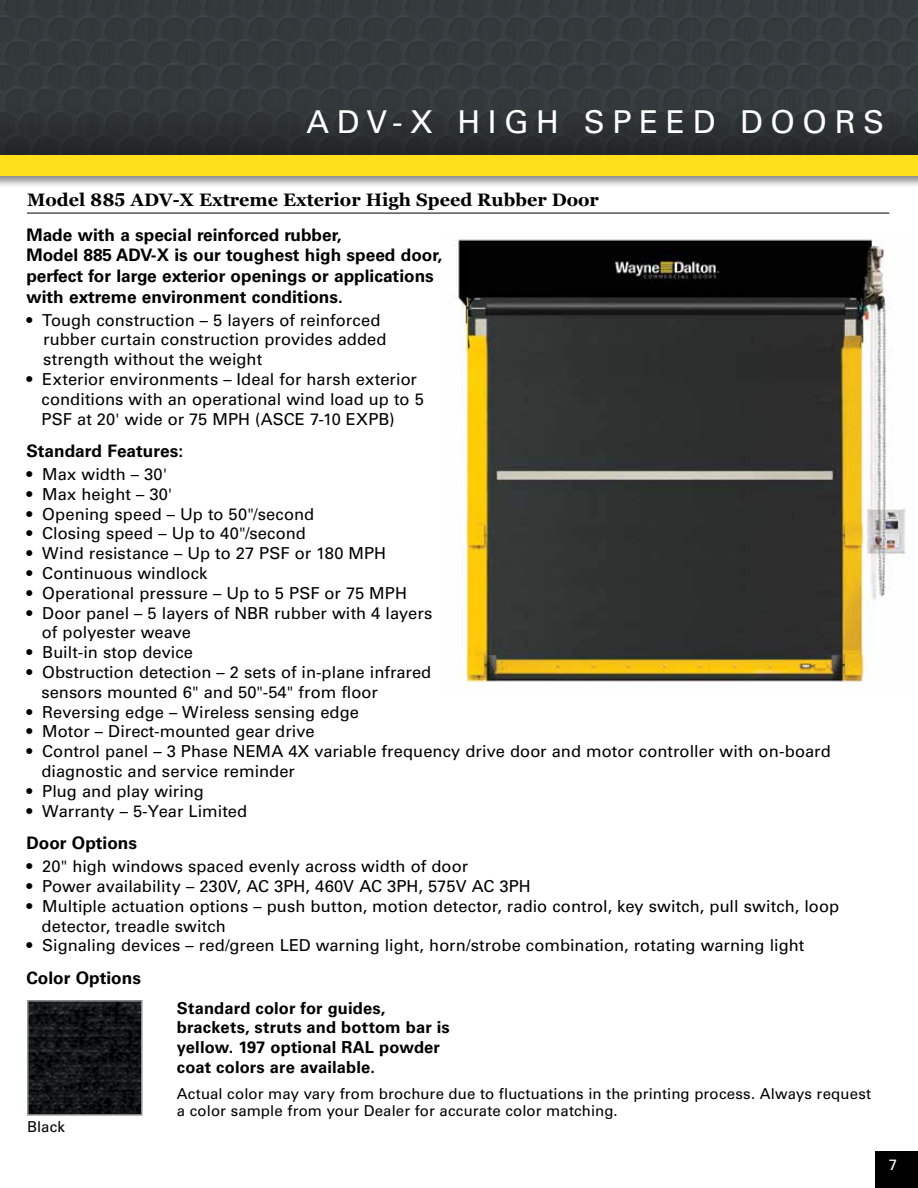
<style>
.page{position:relative;width:918px;height:1188px;background:#fff}
.page>*{position:absolute;margin:0;border:0;box-sizing:border-box;transform-origin:0 0}
.t1{font:31.5px "Univers LT Std";letter-spacing:.24em;color:#fff}
.t2{font:700 18px "Georgia";color:#000}
.t3{font:700 17.25px/20.7px "Univers LT Std";color:#000}
.t4{font:16.5px/19.8px "Univers LT Std";color:#000}
.t5{font:700 16.5px/19.8px "Univers LT Std";letter-spacing:.01em;color:#000}
.t6{font:15px/16.5px "Univers LT Std";letter-spacing:.005em;color:#000}
.t7{font:15px "Univers LT Std";color:#fff}
</style>
<div class="page">
<img style="left:30px;top:1003px;width:110px;height:110px">
<div style="left:27px;top:1000px;width:116px;height:116px;border:2px solid #939598"></div>
<img style="left:455px;top:239px;width:454px;height:444px">
<div style="left:0;top:0;width:918px;height:106px;background:#343a3c"></div>
<div style="left:0;top:106px;width:918px;height:50px;background:#2b3031"></div>
<div style="left:0;top:156px;width:918px;height:33px;background:#000;opacity:.5"></div>
<div style="left:0;top:156px;width:918px;height:20px;background:#ffdf1b"></div>
<hr style="left:27px;top:213px;width:862px;height:1px;background:#000">
<div style="left:875px;top:1152px;width:43px;height:36px;background:#000"></div>
<h1 class="t1" style="left:306px;top:103px;width:579px">ADV-X HIGH SPEED DOORS</h1>
<p class="t2" style="left:27px;top:187px;width:574px">Model 885 ADV-X Extreme Exterior High Speed Rubber Door</p>
<p class="t3" style="left:26px;top:224px;width:417px">Made with a special reinforced rubber,<br>Model 885 ADV-X is our toughest high speed door, perfect for large exterior openings or applications with extreme environment conditions.</p>
<p class="t4" style="left:43px;top:310px;width:345px;text-indent:-17px">• Tough construction – 5 layers of reinforced rubber curtain construction provides added strength without the weight</p>
<p class="t4" style="left:42px;top:369px;width:384px;text-indent:-15px">• Exterior environments – Ideal for harsh exterior conditions with an operational wind load up to 5<br>PSF at 20' wide or 75 MPH (ASCE 7-10 EXPB)</p>
<p class="t3" style="left:26px;top:441px;width:158px">Standard Features:</p>
<p class="t4" style="left:26px;top:464px;width:142px">• Max width – 30'</p>
<p class="t4" style="left:26px;top:484px;width:148px">• Max height – 30'</p>
<p class="t4" style="left:26px;top:504px;width:289px">• Opening speed – Up to 50"/second</p>
<p class="t4" style="left:26px;top:524px;width:281px">• Closing speed – Up to 40"/second</p>
<p class="t4" style="left:26px;top:544px;width:361px">• Wind resistance – Up to 27 PSF or 180 MPH</p>
<p class="t4" style="left:26px;top:563px;width:183px">• Continuous windlock</p>
<p class="t4" style="left:26px;top:583px;width:382px">• Operational pressure – Up to 5 PSF or 75 MPH</p>
<p class="t4" style="left:42px;top:603px;width:392px;text-indent:-15px">• Door panel – 5 layers of NBR rubber with 4 layers of polyester weave</p>
<p class="t4" style="left:26px;top:643px;width:168px">• Built-in stop device</p>
<p class="t4" style="left:42px;top:662px;width:391px;text-indent:-15px">• Obstruction detection – 2 sets of in-plane infrared sensors mounted 6" and 50"-54" from floor</p>
<p class="t4" style="left:26px;top:702px;width:334px">• Reversing edge – Wireless sensing edge</p>
<p class="t4" style="left:26px;top:722px;width:290px">• Motor – Direct-mounted gear drive</p>
<p class="t4" style="left:42px;top:742px;width:791px;text-indent:-15px">• Control panel – 3 Phase NEMA 4X variable frequency drive door and motor controller with on-board diagnostic and service reminder</p>
<p class="t4" style="left:26px;top:781px;width:179px">• Plug and play wiring</p>
<p class="t4" style="left:26px;top:801px;width:222px">• Warranty – 5-Year Limited</p>
<p class="t3" style="left:26px;top:833px;width:112px">Door Options</p>
<p class="t4" style="left:26px;top:857px;width:443px">• 20" high windows spaced evenly across width of door</p>
<p class="t4" style="left:26px;top:876px;width:506px">• Power availability – 230V, AC 3PH, 460V AC 3PH, 575V AC 3PH</p>
<p class="t4" style="left:42px;top:896px;width:799px;text-indent:-15px">• Multiple actuation options – push button, motion detector, radio control, key switch, pull switch, loop detector, treadle switch</p>
<p class="t4" style="left:26px;top:936px;width:779px">• Signaling devices – red/green LED warning light, horn/strobe combination, rotating warning light</p>
<p class="t3" style="left:26px;top:968px;width:116px">Color Options</p>
<p class="t5" style="left:177px;top:998px;width:274px">Standard color for guides, brackets, struts and bottom bar is yellow. 197 optional RAL powder coat colors are available.</p>
<p class="t6" style="left:27px;top:1119px;width:40px">Black</p>
<p class="t6" style="left:177px;top:1086px;width:696px">Actual color may vary from brochure due to fluctuations in the printing process. Always request a color sample from your Dealer for accurate color matching.</p>
<p class="t7" style="left:889px;top:1156px;width:10px">7</p>
</div>
